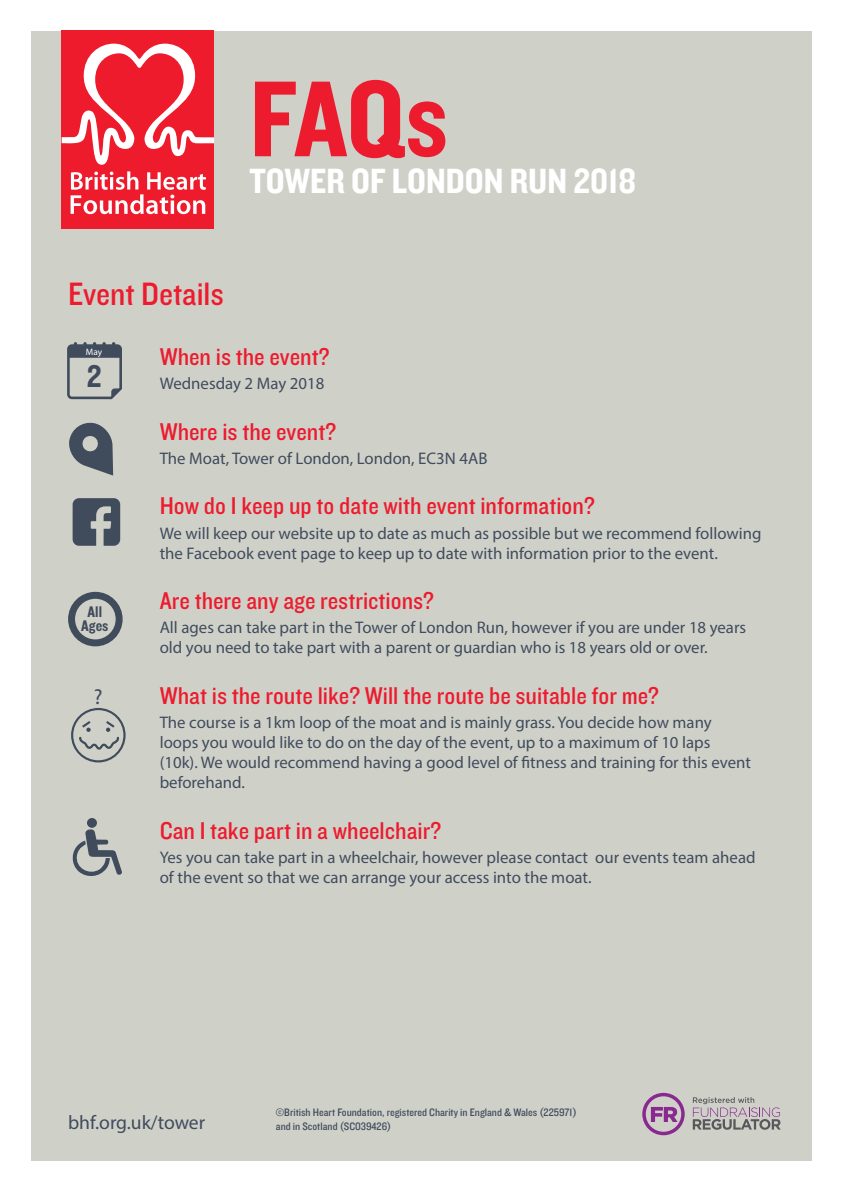
<style>
.page{position:relative;width:842px;height:1191px;background:#fff}
.page>*{position:absolute;margin:0;border:0;box-sizing:border-box;transform-origin:0 0}
.t1{font:112px "Knockout 50 Welterweight";color:#ed1b2e}
.t2{font:36.4px "Knockout 50 Welterweight";color:#fff}
.t3{font:33.6px "Knockout 30 Junior Welterwt";color:#ed1b2e}
.t4{font:32.4px "Knockout 50 Welterweight";color:#404b5c}
.t5{font:25.2px "Knockout 30 Junior Welterwt";color:#ed1b2e}
.t6{font:21.6px "Myriad Pro";color:#404b5c}
.t7{font:19.6px "Myriad Pro";color:#404b5c}
.t8{font:16.8px/20.2px "Myriad Pro";color:#404b5c}
.t9{font:16px/14px "Knockout 50 Welterweight";color:#404b5c;text-align:center}
.t10{font:11.2px "Knockout 30 Junior Welterwt";color:#404b5c}
.t11{font:9.2px "Myriad Pro";color:#fff}
</style>
<div class="page">
<div style="left:31px;top:31px;width:780px;height:1129px;background:#cfd1c9"></div>
<div style="left:62px;top:31px;width:152px;height:198px;background:#ee1b2d"></div>
<svg style="left:62px;top:44px;width:152px;height:121px"></svg>
<svg style="left:71px;top:171px;width:135px;height:43px"></svg>
<svg style="left:642px;top:1092px;width:43px;height:43px"></svg>
<svg style="left:693px;top:1097px;width:88px;height:32px"></svg>
<svg style="left:69px;top:422px;width:44px;height:53px"></svg>
<svg style="left:67px;top:342px;width:55px;height:57px"></svg>
<svg style="left:73px;top:498px;width:47px;height:48px"></svg>
<svg style="left:71px;top:708px;width:55px;height:54px"></svg>
<svg style="left:72px;top:818px;width:50px;height:58px"></svg>
<div style="left:68px;top:592px;width:55px;height:54px;border:7px solid #404b5c;border-radius:50%"></div>
<h1 class="t1" style="left:250px;top:45px;width:200px">FAQs</h1>
<h2 class="t2" style="left:250px;top:157px;width:388px">TOWER OF LONDON RUN 2018</h2>
<h3 class="t3" style="left:68px;top:271px;width:157px">Event Details</h3>
<p class="t11" style="left:86px;top:346px;width:18px">May</p>
<h3 class="t4" style="left:87px;top:355px;width:16px">2</h3>
<p class="t9" style="left:81px;top:604px;width:29px">All<br>Ages</p>
<p class="t6" style="left:94px;top:683px;width:10px">?</p>
<h3 class="t5" style="left:160px;top:340px;width:171px">When is the event?</h3>
<p class="t8" style="left:160px;top:373px;width:166px">Wednesday 2 May 2018</p>
<h3 class="t5" style="left:160px;top:414px;width:178px">Where is the event?</h3>
<p class="t8" style="left:160px;top:448px;width:329px">The Moat, Tower of London, London, EC3N 4AB</p>
<h3 class="t5" style="left:160px;top:489px;width:436px">How do I keep up to date with event information?</h3>
<p class="t8" style="left:160px;top:522px;width:603px">We will keep our website up to date as much as possible but we recommend following the Facebook event page to keep up to date with information prior to the event.</p>
<h3 class="t5" style="left:160px;top:584px;width:276px">Are there any age restrictions?</h3>
<p class="t8" style="left:160px;top:617px;width:588px">All ages can take part in the Tower of London Run, however if you are under 18 years old you need to take part with a parent or guardian who is 18 years old or over.</p>
<h3 class="t5" style="left:160px;top:678px;width:501px">What is the route like? Will the route be suitable for me?</h3>
<p class="t8" style="left:160px;top:712px;width:593px">The course is a 1km loop of the moat and is mainly grass. You decide how many loops you would like to do on the day of the event, up to a maximum of 10 laps (10k). We would recommend having a good level of fitness and training for this event beforehand.</p>
<h3 class="t5" style="left:160px;top:813px;width:283px">Can I take part in a wheelchair?</h3>
<p class="t8" style="left:160px;top:847px;width:597px">Yes you can take part in a wheelchair, however please contact our events team ahead of the event so that we can arrange your access into the moat.</p>
<p class="t10" style="left:276px;top:1105px;width:302px">©British Heart Foundation, registered Charity in England &amp; Wales (225971)</p>
<p class="t7" style="left:68px;top:1110px;width:139px">bhf.org.uk/tower</p>
<p class="t10" style="left:276px;top:1118px;width:117px">and in Scotland (SC039426)</p>
</div>
